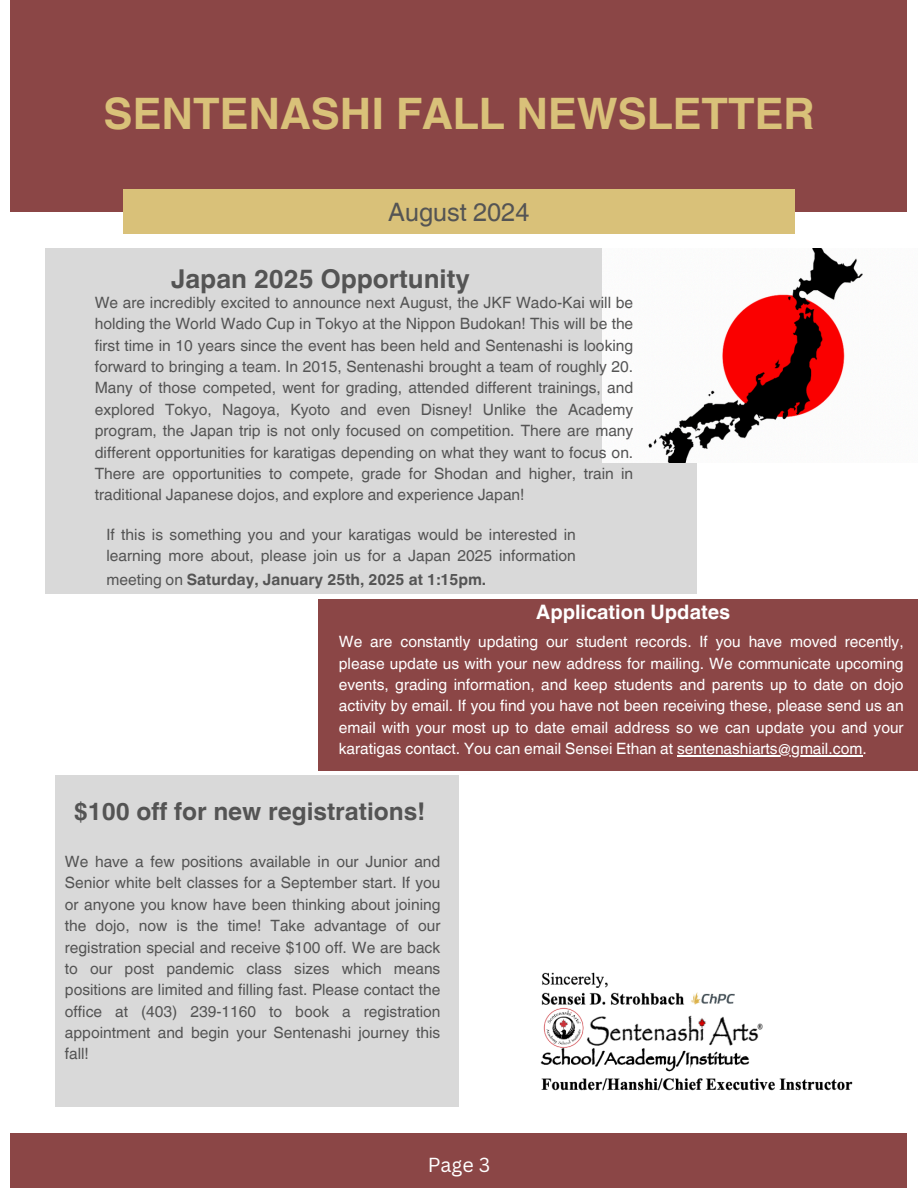
<style>
.page{position:relative;width:918px;height:1188px;background:#fff}
.page>*{position:absolute;margin:0;border:0;box-sizing:border-box;transform-origin:0 0}
.t1{font:700 43.35px "Helvetica World";color:#d9c179}
.t2{font:700 25.95px "Helvetica World";color:#545454}
.t3{font:25.35px "Helvetica World";color:#545454}
.t4{font:700 24.45px "Helvetica World";color:#545454}
.t5{font:700 19.95px "Helvetica World";color:#fff}
.t6{font:19.8px "Canva Sans";color:#fff}
.t7{font:15.6px/21.3px "Helvetica World";color:#545454;text-align:justify}
.t8{font:15.6px/21.3px "Helvetica World";color:#fff;text-align:justify}
.t9{font:700 15.6px "Helvetica World";color:#545454}
.s1{font-weight:400}
</style>
<div class="page">
<div style="left:318px;top:599px;width:600px;height:171px;background:#8b4646"></div>
<div style="left:45px;top:248px;width:652px;height:346px;background:#d9d9d9"></div>
<div style="left:11px;top:0;width:896px;height:212px;background:#8b4646"></div>
<div style="left:123px;top:190px;width:672px;height:44px;background:#d9c179"></div>
<img style="left:602px;top:248px;width:261px;height:215px">
<div style="left:11px;top:1133px;width:896px;height:55px;background:#8b4646"></div>
<img style="left:540px;top:972px;width:313px;height:119px">
<hr style="left:677px;top:755px;width:185px;height:1px;background:#fff">
<div style="left:55px;top:775px;width:404px;height:332px;background:#d9d9d9"></div>
<p class="t1" style="left:104px;top:78px;width:712px">SENTENASHI FALL NEWSLETTER</p>
<p class="t3" style="left:388px;top:197px;width:143px">August 2024</p>
<h2 class="t2" style="left:171px;top:257px;width:300px">Japan 2025 Opportunity</h2>
<p class="t7" style="left:95px;top:292px;width:540px">We are incredibly excited to announce next August, the JKF Wado-Kai will be holding the World Wado Cup in Tokyo at the Nippon Budokan! This will be the first time in 10 years since the event has been held and Sentenashi is looking forward to bringing a team. In 2015, Sentenashi brought a team of roughly 20.<br>Many of those competed, went for grading, attended different trainings, and explored Tokyo, Nagoya, Kyoto and even Disney! Unlike the Academy program, the Japan trip is not only focused on competition. There are many different opportunities for karatigas depending on what they want to focus on.<br>There are opportunities to compete, grade for Shodan and higher, train in traditional Japanese dojos, and explore and experience Japan!</p>
<p class="t7" style="left:107px;top:524px;width:471px">If this is something you and your karatigas would be interested in learning more about, please join us for a Japan 2025 information</p>
<p class="t9" style="left:107px;top:567px;width:381px"><span class="s1">meeting on</span> Saturday, January 25th, 2025 at 1:15pm.</p>
<p class="t5" style="left:536px;top:595px;width:195px">Application Updates</p>
<h4 class="t8" style="left:339px;top:631px;width:566px">We are constantly updating our student records. If you have moved recently, please update us with your new address for mailing. We communicate upcoming events, grading information, and keep students and parents up to date on dojo activity by email. If you find you have not been receiving these, please send us an email with your most up to date email address so we can update you and your karatigas contact. You can email Sensei Ethan at sentenashiarts@gmail.com.</h4>
<h3 class="t4" style="left:74px;top:791px;width:353px">$100 off for new registrations!</h3>
<h5 class="t7" style="left:65px;top:851px;width:377px">We have a few positions available in our Junior and Senior white belt classes for a September start. If you or anyone you know have been thinking about joining the dojo, now is the time! Take advantage of our registration special and receive $100 off. We are back to our post pandemic class sizes which means positions are limited and filling fast. Please contact the office at (403) 239-1160 to book a registration appointment and begin your Sentenashi journey this fall!</h5>
<h3 class="t6" style="left:428px;top:1151px;width:64px">Page 3</h3>
</div>
